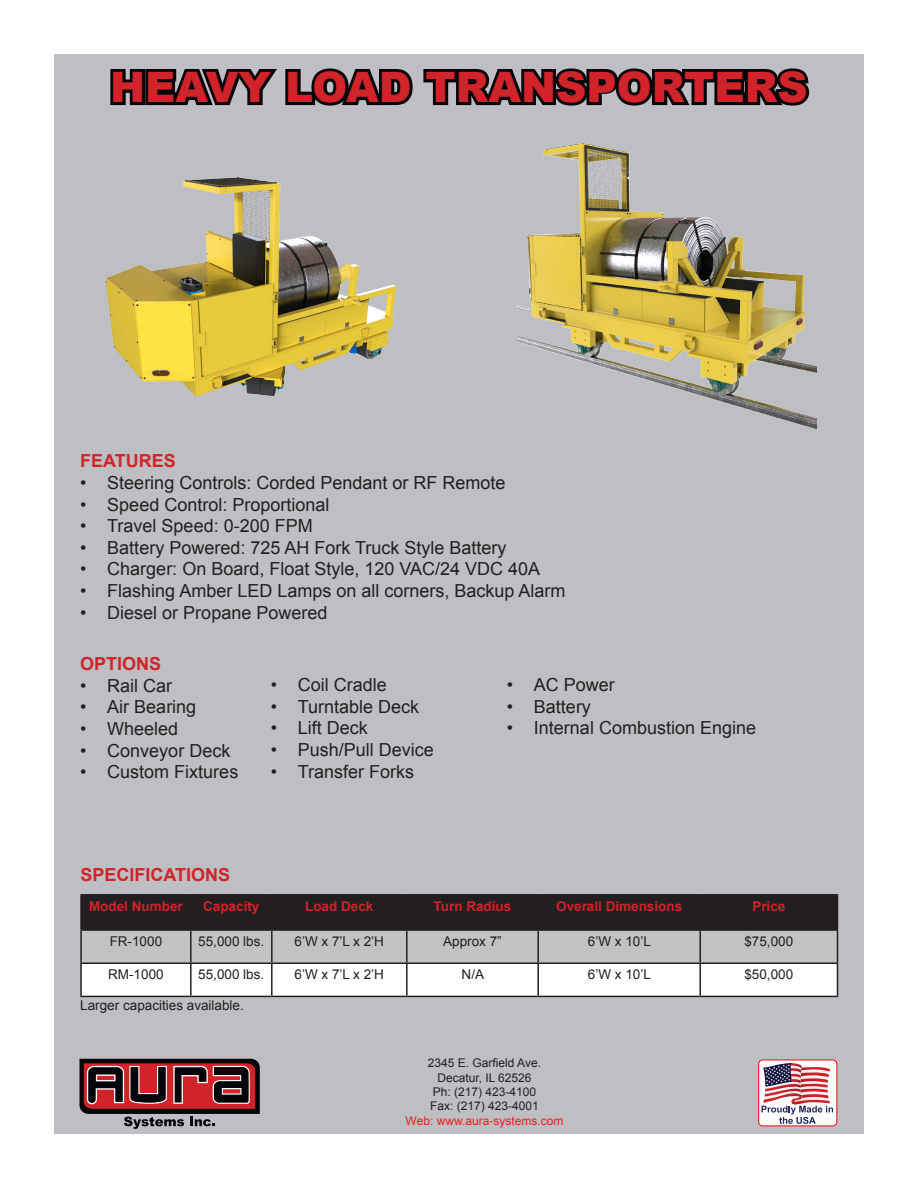
<style>
.page{position:relative;width:918px;height:1188px;background:#fff}
.page>*{position:absolute;margin:0;border:0;box-sizing:border-box;transform-origin:0 0}
.t1{font:900 42px "Arial";color:#d1232a}
.t2{font:18px "Arial";color:#231f20}
.t3{font:700 18px "Arial";color:#d1232a}
.t4{font:13.5px "Arial";color:#231f20}
.t5{font:700 13.5px "Arial";color:#d1232a}
.t6{font:12px "Arial";color:#231f20}
.t7{font:12px "Arial";color:#ee1d23}
</style>
<div class="page">
<div style="left:54px;top:54px;width:810px;height:1080px;background:#bebfc2"></div>
<img style="left:105px;top:177px;width:292px;height:220px">
<img style="left:517px;top:143px;width:299px;height:286px">
<svg style="left:110px;top:68px;width:700px;height:38px"></svg>
<svg style="left:758px;top:1059px;width:79px;height:67px;background:#d0a9b2"></svg>
<svg style="left:80px;top:1059px;width:180px;height:70px"></svg>
<svg style="left:82px;top:896px;width:755px;height:100px"></svg>
<hr style="left:80px;top:894px;width:111px;height:2px;background:#231f20">
<hr style="left:80px;top:896px;width:2px;height:33px;background:#231f20">
<hr style="left:191px;top:894px;width:81px;height:2px;background:#231f20">
<hr style="left:190px;top:896px;width:2px;height:33px;background:#231f20">
<hr style="left:272px;top:894px;width:135px;height:2px;background:#231f20">
<hr style="left:271px;top:896px;width:2px;height:33px;background:#231f20">
<hr style="left:407px;top:894px;width:131px;height:2px;background:#231f20">
<hr style="left:406px;top:896px;width:2px;height:33px;background:#231f20">
<hr style="left:538px;top:894px;width:162px;height:2px;background:#231f20">
<hr style="left:537px;top:896px;width:2px;height:33px;background:#231f20">
<hr style="left:700px;top:894px;width:138px;height:2px;background:#231f20">
<hr style="left:699px;top:896px;width:2px;height:33px;background:#231f20">
<hr style="left:837px;top:896px;width:1px;height:33px;background:#231f20">
<hr style="left:80px;top:929px;width:111px;height:2px;background:#231f20">
<hr style="left:80px;top:931px;width:2px;height:31px;background:#231f20">
<hr style="left:191px;top:929px;width:81px;height:2px;background:#231f20">
<hr style="left:190px;top:931px;width:2px;height:31px;background:#231f20">
<hr style="left:272px;top:929px;width:135px;height:2px;background:#231f20">
<hr style="left:271px;top:931px;width:2px;height:31px;background:#231f20">
<hr style="left:407px;top:929px;width:131px;height:2px;background:#231f20">
<hr style="left:406px;top:931px;width:2px;height:31px;background:#231f20">
<hr style="left:538px;top:929px;width:162px;height:2px;background:#231f20">
<hr style="left:537px;top:931px;width:2px;height:31px;background:#231f20">
<hr style="left:700px;top:929px;width:138px;height:2px;background:#231f20">
<hr style="left:699px;top:931px;width:2px;height:31px;background:#231f20">
<hr style="left:837px;top:931px;width:1px;height:31px;background:#231f20">
<hr style="left:80px;top:962px;width:111px;height:2px;background:#231f20">
<hr style="left:80px;top:964px;width:2px;height:32px;background:#231f20">
<hr style="left:191px;top:962px;width:81px;height:2px;background:#231f20">
<hr style="left:190px;top:964px;width:2px;height:32px;background:#231f20">
<hr style="left:272px;top:962px;width:135px;height:2px;background:#231f20">
<hr style="left:271px;top:964px;width:2px;height:32px;background:#231f20">
<hr style="left:407px;top:962px;width:131px;height:2px;background:#231f20">
<hr style="left:406px;top:964px;width:2px;height:32px;background:#231f20">
<hr style="left:538px;top:962px;width:162px;height:2px;background:#231f20">
<hr style="left:537px;top:964px;width:2px;height:32px;background:#231f20">
<hr style="left:700px;top:962px;width:138px;height:2px;background:#231f20">
<hr style="left:699px;top:964px;width:2px;height:32px;background:#231f20">
<hr style="left:837px;top:964px;width:1px;height:32px;background:#231f20">
<hr style="left:80px;top:996px;width:111px;height:1px;background:#231f20">
<hr style="left:191px;top:996px;width:81px;height:1px;background:#231f20">
<hr style="left:272px;top:996px;width:135px;height:1px;background:#231f20">
<hr style="left:407px;top:996px;width:131px;height:1px;background:#231f20">
<hr style="left:538px;top:996px;width:162px;height:1px;background:#231f20">
<hr style="left:700px;top:996px;width:138px;height:1px;background:#231f20">
<p class="t1" style="left:110px;top:57px;width:699px">HEAVY LOAD TRANSPORTERS</p>
<p class="t3" style="left:80px;top:449px;width:97px">FEATURES</p>
<p class="t2" style="left:80px;top:471px;width:427px">• Steering Controls: Corded Pendant or RF Remote</p>
<p class="t2" style="left:80px;top:492px;width:251px">• Speed Control: Proportional</p>
<p class="t2" style="left:80px;top:514px;width:234px">• Travel Speed: 0-200 FPM</p>
<p class="t2" style="left:80px;top:536px;width:428px">• Battery Powered: 725 AH Fork Truck Style Battery</p>
<p class="t2" style="left:80px;top:557px;width:461px">• Charger: On Board, Float Style, 120 VAC/24 VDC 40A</p>
<p class="t2" style="left:80px;top:579px;width:487px">• Flashing Amber LED Lamps on all corners, Backup Alarm</p>
<p class="t2" style="left:80px;top:600px;width:249px">• Diesel or Propane Powered</p>
<p class="t3" style="left:80px;top:652px;width:83px">OPTIONS</p>
<p class="t2" style="left:80px;top:674px;width:93px">• Rail Car</p>
<p class="t2" style="left:80px;top:695px;width:118px">• Air Bearing</p>
<p class="t2" style="left:80px;top:717px;width:100px">• Wheeled</p>
<p class="t2" style="left:80px;top:738px;width:152px">• Conveyor Deck</p>
<p class="t2" style="left:80px;top:760px;width:160px">• Custom Fixtures</p>
<p class="t2" style="left:271px;top:673px;width:118px">• Coil Cradle</p>
<p class="t2" style="left:271px;top:695px;width:150px">• Turntable Deck</p>
<p class="t2" style="left:271px;top:716px;width:99px">• Lift Deck</p>
<p class="t2" style="left:271px;top:738px;width:165px">• Push/Pull Device</p>
<p class="t2" style="left:271px;top:759px;width:145px">• Transfer Forks</p>
<p class="t3" style="left:81px;top:863px;width:151px">SPECIFICATIONS</p>
<p class="t2" style="left:507px;top:673px;width:110px">• AC Power</p>
<p class="t2" style="left:507px;top:695px;width:86px">• Battery</p>
<p class="t2" style="left:507px;top:716px;width:251px">• Internal Combustion Engine</p>
<p class="t5" style="left:89px;top:897px;width:95px">Model Number</p>
<p class="t5" style="left:203px;top:897px;width:58px">Capacity</p>
<p class="t5" style="left:305px;top:897px;width:70px">Load Deck</p>
<p class="t5" style="left:434px;top:897px;width:79px">Turn Radius</p>
<p class="t5" style="left:556px;top:897px;width:128px">Overall Dimensions</p>
<p class="t5" style="left:752px;top:897px;width:35px">Price</p>
<p class="t4" style="left:110px;top:932px;width:54px">FR-1000</p>
<p class="t4" style="left:198px;top:932px;width:68px">55,000 lbs.</p>
<p class="t4" style="left:295px;top:932px;width:91px">6’W x 7’L x 2’H</p>
<p class="t4" style="left:443px;top:932px;width:60px">Approx 7”</p>
<p class="t4" style="left:588px;top:932px;width:65px">6’W x 10’L</p>
<p class="t4" style="left:744px;top:932px;width:50px">$75,000</p>
<p class="t4" style="left:108px;top:965px;width:57px">RM-1000</p>
<p class="t4" style="left:198px;top:965px;width:68px">55,000 lbs.</p>
<p class="t4" style="left:295px;top:965px;width:91px">6’W x 7’L x 2’H</p>
<p class="t4" style="left:462px;top:965px;width:24px">N/A</p>
<p class="t4" style="left:588px;top:965px;width:65px">6’W x 10’L</p>
<p class="t4" style="left:744px;top:965px;width:50px">$50,000</p>
<p class="t4" style="left:80px;top:996px;width:165px">Larger capacities available.</p>
<p class="t6" style="left:428px;top:1055px;width:115px">2345 E. Garfield Ave.</p>
<p class="t6" style="left:437px;top:1070px;width:96px">Decatur, IL 62526</p>
<p class="t6" style="left:433px;top:1084px;width:105px">Ph: (217) 423-4100</p>
<p class="t6" style="left:430px;top:1098px;width:110px">Fax: (217) 423-4001</p>
<p class="t7" style="left:406px;top:1113px;width:159px">Web: www.aura-systems.com</p>
</div>
